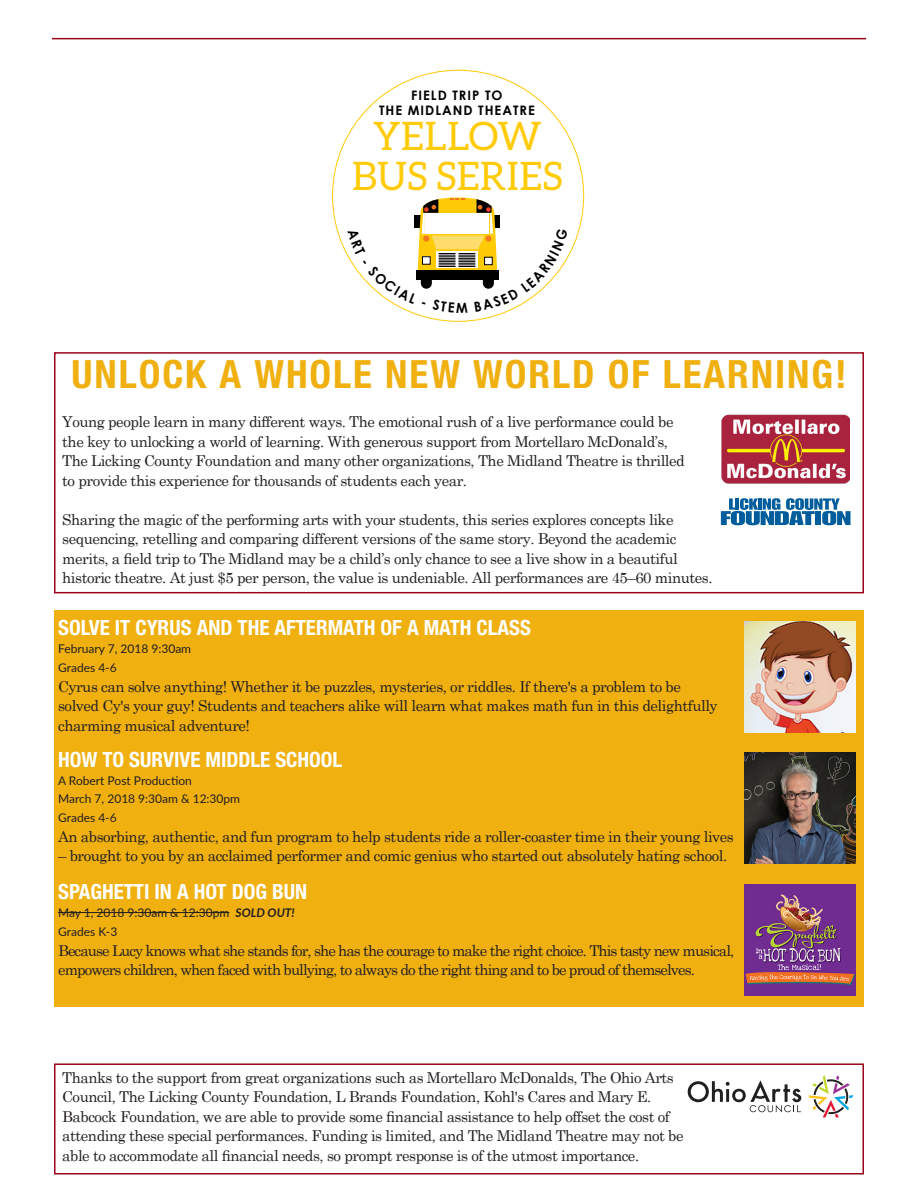
<style>
.page{position:relative;width:918px;height:1188px;background:#fff}
.page>*{position:absolute;margin:0;border:0;box-sizing:border-box;transform-origin:0 0}
.t1{font:39.3px/39.3px "Aleo";letter-spacing:.01em;color:#ffca06;text-align:center}
.t2{font:700 condensed 39px "Helvetica Neue";letter-spacing:.05em;color:#efb010}
.t3{font:700 condensed 21px "Helvetica Neue";color:#fff}
.t4{font:15px/19.5px "Century Schoolbook";letter-spacing:-.03em;color:#231f20}
.t5{font:15px/19.5px "Century Schoolbook";letter-spacing:-.06em;color:#231f20}
.t6{font:700 13.05px/15.8px "Century Gothic";letter-spacing:.075em;color:#000;text-align:center}
.t7{font:12px "Lato";color:#231f20}
.s1{font-weight:700;font-style:italic}
</style>
<div class="page">
<div style="left:54px;top:352px;width:810px;height:241px;border:2px solid #9a031b"></div>
<img style="left:722px;top:414px;width:128px;height:69px">
<svg style="left:721px;top:498px;width:129px;height:27px"></svg>
<div style="left:54px;top:1063px;width:810px;height:111px;border:2px solid #9a031b"></div>
<svg style="left:688px;top:1080px;width:113px;height:32px"></svg>
<svg style="left:808px;top:1075px;width:45px;height:42px"></svg>
<div style="left:54px;top:610px;width:810px;height:396px;background:#efb010"></div>
<img style="left:744px;top:621px;width:111px;height:111px">
<hr style="left:52px;top:38px;width:814px;height:1px;background:#9a031b">
<img style="left:744px;top:753px;width:111px;height:111px">
<hr style="left:58px;top:912px;width:171px;height:1px;background:#231f20">
<img style="left:744px;top:885px;width:111px;height:111px">
<svg style="left:348px;top:197px;width:220px;height:116px"></svg>
<p class="t6" style="left:379px;top:87px;width:157px">FIELD TRIP TO<br>THE MIDLAND THEATRE</p>
<p class="t1" style="left:352px;top:116px;width:212px">YELLOW<br>BUS SERIES</p>
<h2 class="t2" style="left:71px;top:351px;width:777px">UNLOCK A WHOLE NEW WORLD OF LEARNING!</h2>
<p class="t4" style="left:62px;top:411px;width:624px">Young people learn in many different ways. The emotional rush of a live performance could be the key to unlocking a world of learning. With generous support from Mortellaro McDonald’s, The Licking County Foundation and many other organizations, The Midland Theatre is thrilled to provide this experience for thousands of students each year.</p>
<p class="t4" style="left:62px;top:508px;width:652px">Sharing the magic of the performing arts with your students, this series explores concepts like sequencing, retelling and comparing different versions of the same story. Beyond the academic merits, a field trip to The Midland may be a child’s only chance to see a live show in a beautiful historic theatre. At just $5 per person, the value is undeniable. All performances are 45–60 minutes.</p>
<p class="t3" style="left:58px;top:615px;width:474px">SOLVE IT CYRUS AND THE AFTERMATH OF A MATH CLASS</p>
<p class="t7" style="left:58px;top:640px;width:135px">February 7, 2018 9:30am</p>
<p class="t7" style="left:58px;top:659px;width:60px">Grades 4-6</p>
<p class="t4" style="left:58px;top:675px;width:661px">Cyrus can solve anything! Whether it be puzzles, mysteries, or riddles. If there's a problem to be solved Cy's your guy! Students and teachers alike will learn what makes math fun in this delightfully charming musical adventure!</p>
<p class="t3" style="left:58px;top:746px;width:286px">HOW TO SURVIVE MIDDLE SCHOOL</p>
<p class="t7" style="left:58px;top:772px;width:135px">A Robert Post Production</p>
<p class="t7" style="left:58px;top:790px;width:184px">March 7, 2018 9:30am &amp; 12:30pm</p>
<p class="t7" style="left:58px;top:809px;width:60px">Grades 4-6</p>
<p class="t4" style="left:58px;top:825px;width:677px">An absorbing, authentic, and fun program to help students ride a roller-coaster time in their young lives</p>
<p class="t4" style="left:58px;top:845px;width:671px">– brought to you by an acclaimed performer and comic genius who started out absolutely hating school.</p>
<p class="t3" style="left:58px;top:878px;width:251px">SPAGHETTI IN A HOT DOG BUN</p>
<p class="t7" style="left:58px;top:904px;width:238px">May 1, 2018 9:30am &amp; 12:30pm <span class="s1">SOLD OUT!</span></p>
<p class="t7" style="left:58px;top:923px;width:61px">Grades K-3</p>
<p class="t5" style="left:58px;top:939px;width:678px">Because Lucy knows what she stands for, she has the courage to make the right choice. This tasty new musical, empowers children, when faced with bullying, to always do the right thing and to be proud of themselves.</p>
<p class="t4" style="left:62px;top:1066px;width:623px">Thanks to the support from great organizations such as Mortellaro McDonalds, The Ohio Arts Council, The Licking County Foundation, L Brands Foundation, Kohl's Cares and Mary E.<br>Babcock Foundation, we are able to provide some financial assistance to help offset the cost of attending these special performances. Funding is limited, and The Midland Theatre may not be</p>
<p class="t4" style="left:62px;top:1144px;width:578px">able to accommodate all financial needs, so prompt response is of the utmost importance.</p>
</div>
